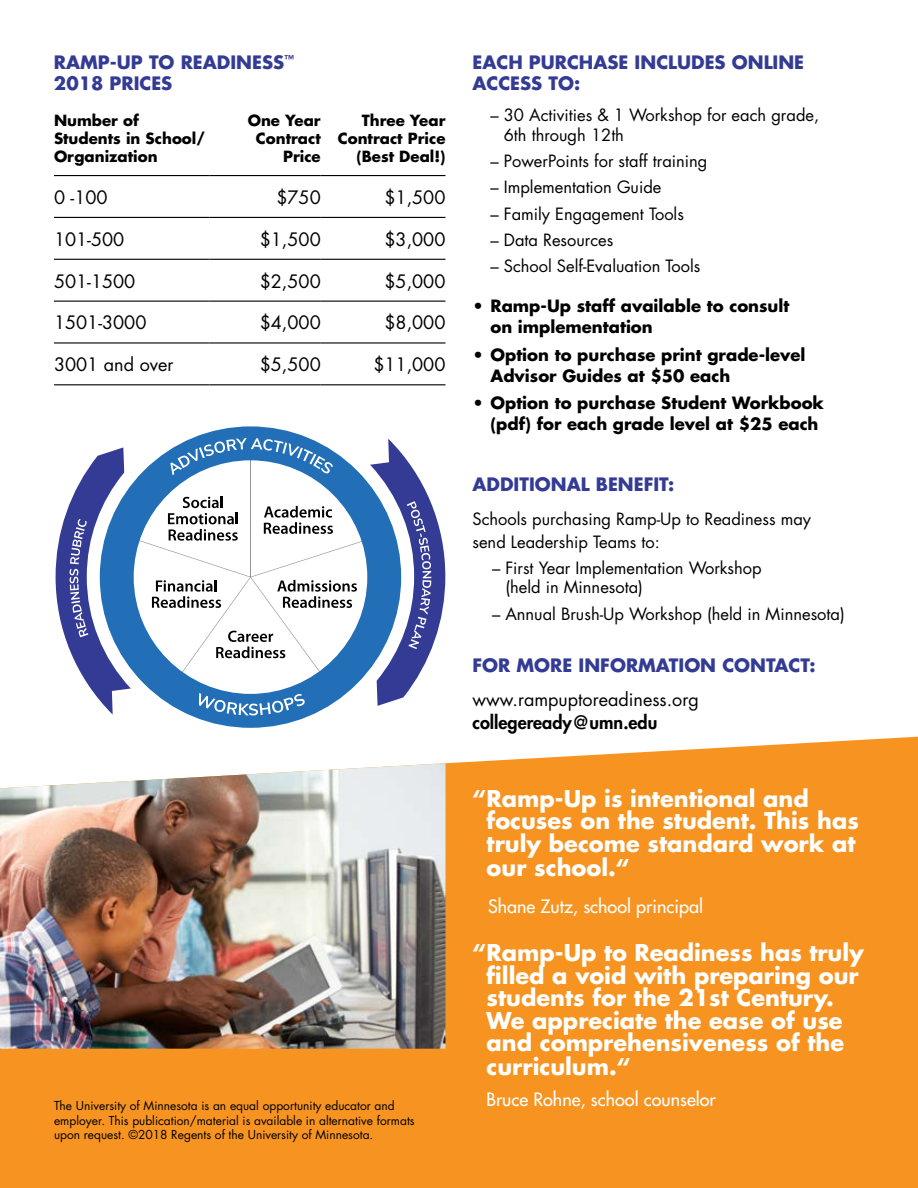
<style>
.page{position:relative;width:918px;height:1188px;background:#fff}
.page>*{position:absolute;margin:0;border:0;box-sizing:border-box;transform-origin:0 0}
.t1{font:700 22.5px/22.8px "Futura Std";color:#fff}
.t2{font:18px "Futura Std";color:#000}
.t3{font:700 18px/21px "Futura Std";color:#333b94}
.t4{font:500 18px "Futura Std";color:#fff}
.t5{font:800 18px "Futura Std";color:#000}
.t6{font:16.5px/19.5px "Futura Std";color:#000}
.t7{font:700 16.5px/21px "Futura Std";color:#000}
.t8{font:700 15px/18px "Futura Std";color:#000;text-align:right}
.t9{font:12px/14.4px "Futura Std";color:#000}
</style>
<div class="page">
<div style="left:0;top:737px;width:918px;height:451px;background:#f79421"></div>
<img style="left:0;top:763px;width:445px;height:286px">
<hr style="left:54px;top:175px;width:156px;height:1px;background:#000">
<hr style="left:210px;top:175px;width:111px;height:1px;background:#000">
<hr style="left:321px;top:175px;width:125px;height:1px;background:#000">
<hr style="left:54px;top:217px;width:156px;height:1px;background:#000">
<hr style="left:210px;top:217px;width:111px;height:1px;background:#000">
<hr style="left:321px;top:217px;width:125px;height:1px;background:#000">
<hr style="left:54px;top:259px;width:156px;height:1px;background:#000">
<hr style="left:210px;top:259px;width:111px;height:1px;background:#000">
<hr style="left:321px;top:259px;width:125px;height:1px;background:#000">
<hr style="left:54px;top:301px;width:156px;height:1px;background:#000">
<hr style="left:210px;top:301px;width:111px;height:1px;background:#000">
<hr style="left:321px;top:301px;width:125px;height:1px;background:#000">
<hr style="left:54px;top:342px;width:156px;height:2px;background:#000">
<hr style="left:210px;top:342px;width:111px;height:2px;background:#000">
<hr style="left:321px;top:342px;width:125px;height:2px;background:#000">
<hr style="left:54px;top:384px;width:156px;height:1px;background:#000">
<hr style="left:210px;top:384px;width:111px;height:1px;background:#000">
<hr style="left:321px;top:384px;width:125px;height:1px;background:#000">
<svg style="left:192px;top:426px;width:117px;height:302px"></svg>
<svg style="left:56px;top:438px;width:389px;height:278px"></svg>
<p class="t3" style="left:54px;top:51px;width:242px">RAMP-UP TO READINESS<sup>™<br></sup>2018 PRICES</p>
<p class="t8" style="left:54px;top:111px;width:153px;text-align:left">Number of<br>Students in School/<br>Organization</p>
<p class="t8" style="left:248px;top:111px;width:75px">One Year<br>Contract<br>Price</p>
<p class="t8" style="left:338px;top:111px;width:109px">Three Year<br>Contract Price (Best Deal!)</p>
<p class="t2" style="left:54px;top:186px;width:55px">0 -100</p>
<p class="t2" style="left:276px;top:186px;width:46px">$750</p>
<p class="t2" style="left:385px;top:186px;width:62px">$1,500</p>
<p class="t2" style="left:54px;top:228px;width:72px">101-500</p>
<p class="t2" style="left:260px;top:228px;width:62px">$1,500</p>
<p class="t2" style="left:385px;top:228px;width:62px">$3,000</p>
<p class="t2" style="left:54px;top:270px;width:83px">501-1500</p>
<p class="t2" style="left:260px;top:270px;width:62px">$2,500</p>
<p class="t2" style="left:385px;top:270px;width:62px">$5,000</p>
<p class="t2" style="left:54px;top:311px;width:94px">1501-3000</p>
<p class="t2" style="left:260px;top:311px;width:62px">$4,000</p>
<p class="t2" style="left:385px;top:311px;width:62px">$8,000</p>
<p class="t2" style="left:54px;top:353px;width:121px">3001 and over</p>
<p class="t2" style="left:260px;top:353px;width:62px">$5,500</p>
<p class="t2" style="left:373px;top:353px;width:74px">$11,000</p>
<p class="t9" style="left:54px;top:1099px;width:362px">The University of Minnesota is an equal opportunity educator and employer. This publication/material is available in alternative formats upon request. ©2018 Regents of the University of Minnesota.</p>
<p class="t3" style="left:472px;top:51px;width:333px">EACH PURCHASE INCLUDES ONLINE<br>ACCESS TO:</p>
<p class="t6" style="left:504px;top:106px;width:317px;text-indent:-13px">– 30 Activities &amp; 1 Workshop for each grade,<br>6th through 12th</p>
<p class="t6" style="left:490px;top:151px;width:219px">– PowerPoints for staff training</p>
<p class="t6" style="left:490px;top:178px;width:172px">– Implementation Guide</p>
<p class="t6" style="left:490px;top:204px;width:195px">– Family Engagement Tools</p>
<p class="t6" style="left:490px;top:230px;width:124px">– Data Resources</p>
<p class="t6" style="left:490px;top:256px;width:211px">– School Self-Evaluation Tools</p>
<p class="t7" style="left:490px;top:295px;width:300px;text-indent:-18px">• Ramp-Up staff available to consult on implementation</p>
<p class="t7" style="left:490px;top:344px;width:317px;text-indent:-18px">• Option to purchase print grade-level<br>Advisor Guides at $50 each</p>
<p class="t7" style="left:490px;top:392px;width:335px;text-indent:-18px">• Option to purchase Student Workbook (pdf) for each grade level at $25 each</p>
<p class="t3" style="left:472px;top:473px;width:203px">ADDITIONAL BENEFIT:</p>
<p class="t6" style="left:472px;top:508px;width:340px;line-height:22.5px">Schools purchasing Ramp-Up to Readiness may send Leadership Teams to:</p>
<p class="t6" style="left:505px;top:558px;width:258px;text-indent:-13px">– First Year Implementation Workshop (held in Minnesota)</p>
<p class="t6" style="left:492px;top:604px;width:354px">– Annual Brush-Up Workshop (held in Minnesota)</p>
<p class="t3" style="left:472px;top:654px;width:345px">FOR MORE INFORMATION CONTACT:</p>
<p class="t2" style="left:472px;top:688px;width:228px">www.rampuptoreadiness.org</p>
<p class="t5" style="left:472px;top:711px;width:186px">collegeready@umn.edu</p>
<h1 class="t1" style="left:487px;top:787px;width:374px;text-indent:-14px">“Ramp-Up is intentional and focuses on the student. This has truly become standard work at our school.“</h1>
<p class="t4" style="left:488px;top:896px;width:217px">Shane Zutz, school principal</p>
<h1 class="t1" style="left:487px;top:941px;width:379px;text-indent:-14px">“Ramp-Up to Readiness has truly filled a void with preparing our students for the 21st Century.<br>We appreciate the ease of use and comprehensiveness of the curriculum.“</h1>
<p class="t4" style="left:486px;top:1088px;width:231px">Bruce Rohne, school counselor</p>
</div>
